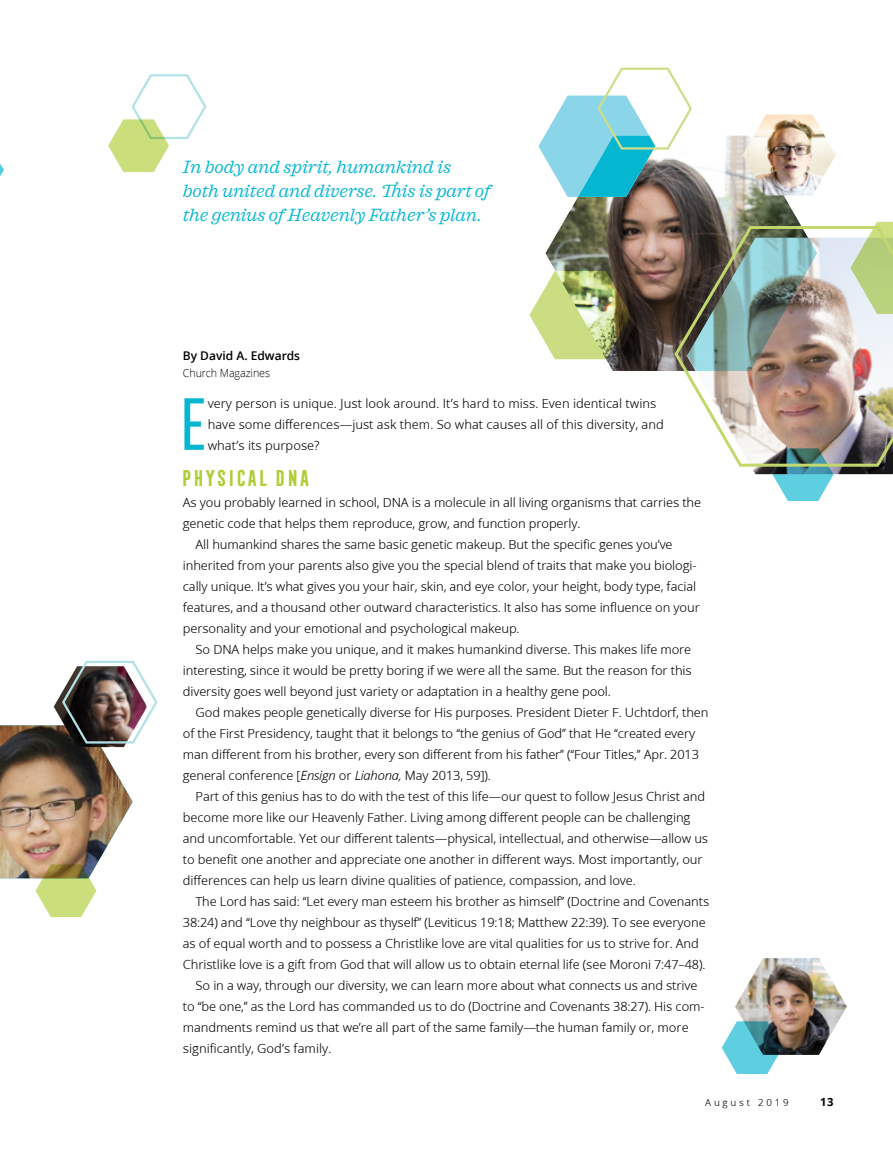
<style>
.page{position:relative;width:893px;height:1161px;background:#fff}
.page>*{position:absolute;margin:0;border:0;box-sizing:border-box;transform-origin:0 0}
.ARTCL_para{font:71.55px "Frontage Condensed";color:#05b6d0}
.TOPIC-1_title{font:700 21px "Frontage Condensed";color:#aece36}
.t1{font:italic 18px/24px "Sagona";color:#05b6d0}
.ARTCL_para-2{font:12.75px/21px "Zoramlds Lat";letter-spacing:-.01em;color:#000}
.TOPIC-1_para_first{font:12.75px/21px "Zoramlds Lat";letter-spacing:-.01em;color:#000}
.ARTCL-BY_para_first{font:600 12px "Zoramlds Lat";color:#000}
.ARTCL-BY_para{font:300 11.25px "Zoramlds Lat";letter-spacing:-.005em;color:#000;scale:.95 1}
.Folio_R{font:700 11.25px "Zoramlds Lat";color:#000}
.Folio_R-2{font:9.75px "Zoramlds Lat";letter-spacing:.28em;color:#000}
.s1{font-style:italic}
</style>
<div class="page">
<img style="left:545px;top:136px;width:255px;height:235px">
<img style="left:529px;top:271px;width:102px;height:88px">
<img style="left:742px;top:115px;width:94px;height:81px">
<img style="left:735px;top:958px;width:112px;height:97px">
<svg style="left:722px;top:1021px;width:60px;height:53px"></svg>
<svg style="left:0;top:164px;width:4px;height:13px"></svg>
<svg style="left:108px;top:74px;width:99px;height:98px"></svg>
<svg style="left:773px;top:468px;width:60px;height:33px"></svg>
<img style="left:673px;top:223px;width:220px;height:245px">
<img style="left:0;top:660px;width:158px;height:257px">
<svg style="left:538px;top:67px;width:155px;height:130px"></svg>
<p class="t1" style="left:183px;top:155px;width:309px">In body and spirit, humankind is both united and diverse. This is part of the genius of Heavenly Father’s plan.</p>
<p class="ARTCL-BY_para_first" style="left:183px;top:347px;width:119px">By David A. Edwards</p>
<p class="ARTCL-BY_para" style="left:183px;top:364px;width:93px">Church Magazines</p>
<p class="ARTCL_para" style="left:172px;top:385px;width:40px">E</p>
<p class="ARTCL_para-2" style="left:208px;top:393px;width:458px">very person is unique. Just look around. It’s hard to miss. Even identical twins have some differences—just ask them. So what causes all of this diversity, and what’s its purpose?</p>
<p class="TOPIC-1_title" style="left:180px;top:466px;width:131px">PHYSICAL DNA</p>
<p class="TOPIC-1_para_first" style="left:183px;top:492px;width:520px">As you probably learned in school, DNA is a molecule in all living organisms that carries the genetic code that helps them reproduce, grow, and function properly.</p>
<p class="ARTCL_para-2" style="left:183px;top:534px;width:518px;text-indent:13px">All humankind shares the same basic genetic makeup. But the specific genes you’ve inherited from your parents also give you the special blend of traits that make you biologi&shy;cally unique. It’s what gives you your hair, skin, and eye color, your height, body type, facial features, and a thousand other outward characteristics. It also has some influence on your personality and your emotional and psychological makeup.</p>
<p class="ARTCL_para-2" style="left:183px;top:639px;width:510px;text-align:justify;text-indent:13px">So DNA helps make you unique, and it makes humankind diverse. This makes life more interesting, since it would be pretty boring if we were all the same. But the reason for this diversity goes well beyond just variety or adaptation in a healthy gene pool.</p>
<p class="ARTCL_para-2" style="left:183px;top:702px;width:527px;text-indent:13px">God makes people genetically diverse for His purposes. President Dieter F. Uchtdorf, then of the First Presidency, taught that it belongs to “the genius of God” that He “created every man different from his brother, every son different from his father” (“Four Titles,” Apr. 2013 general conference [<span class="s1">Ensign</span> or <span class="s1">Liahona,</span> May 2013, 59]).</p>
<p class="ARTCL_para-2" style="left:183px;top:786px;width:527px;text-indent:13px">Part of this genius has to do with the test of this life—our quest to follow Jesus Christ and become more like our Heavenly Father. Living among different people can be challenging and uncomfortable. Yet our different talents—physical, intellectual, and otherwise—allow us to benefit one another and appreciate one another in different ways. Most importantly, our differences can help us learn divine qualities of patience, compassion, and love.</p>
<p class="ARTCL_para-2" style="left:183px;top:891px;width:528px;text-indent:13px">The Lord has said: “Let every man esteem his brother as himself” (Doctrine and Covenants 38:24) and “Love thy neighbour as thyself” (Leviticus 19:18; Matthew 22:39). To see everyone as of equal worth and to possess a Christlike love are vital qualities for us to strive for. And Christlike love is a gift from God that will allow us to obtain eternal life (see Moroni 7:47–48).</p>
<p class="ARTCL_para-2" style="left:183px;top:975px;width:523px;text-indent:13px">So in a way, through our diversity, we can learn more about what connects us and strive to “be one,” as the Lord has commanded us to do (Doctrine and Covenants 38:27). His com&shy;mandments remind us that we’re all part of the same family—the human family or, more significantly, God’s family.</p>
<p class="Folio_R-2" style="left:705px;top:1095px;width:85px">August 2019</p>
<p class="Folio_R" style="left:820px;top:1093px;width:15px">13</p>
</div>
